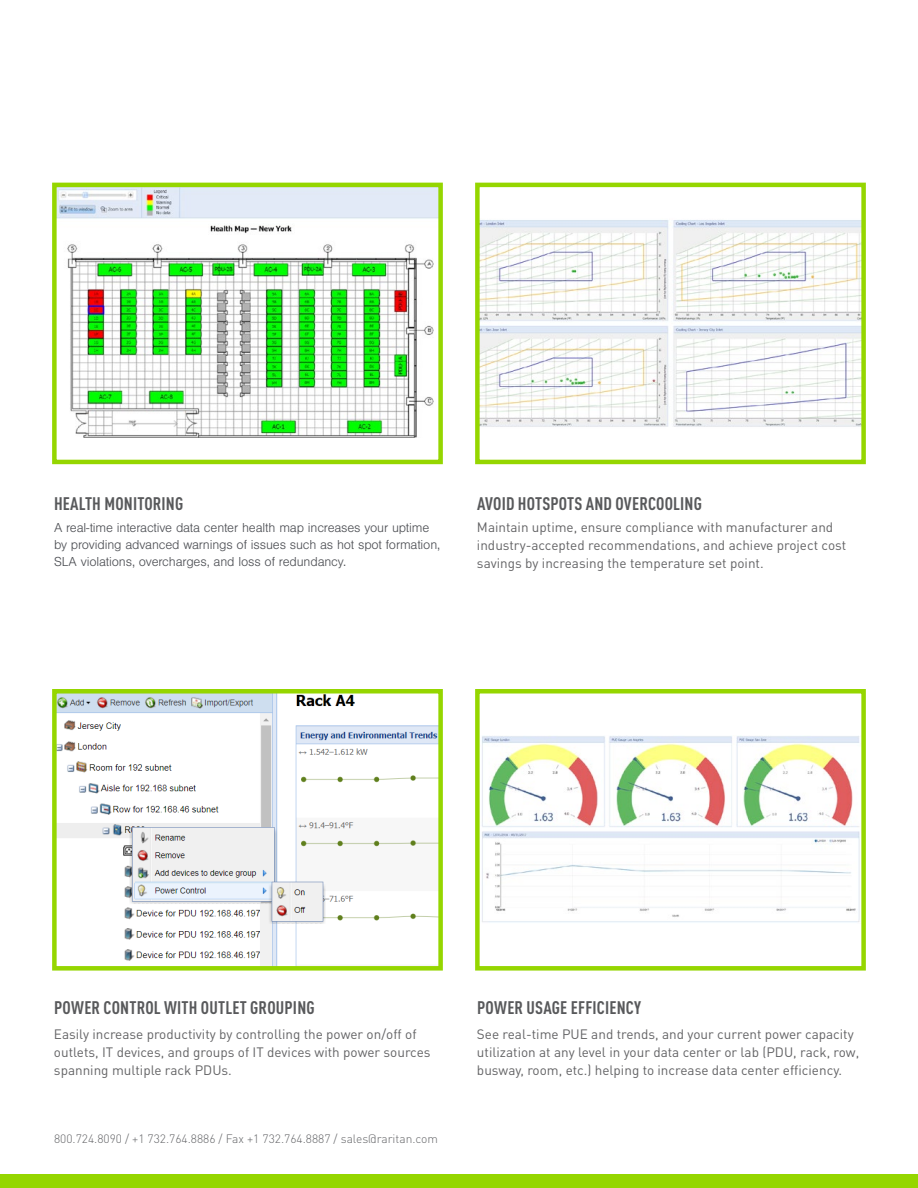
<style>
.page{position:relative;width:918px;height:1188px;background:#fff}
.page>*{position:absolute;margin:0;border:0;box-sizing:border-box;transform-origin:0 0}
.t1{font:700 condensed 18px "DIN Pro";letter-spacing:.01em;color:#58595b}
.t2{font:13.5px/18px "DIN Pro";color:#636365}
.t3{font:300 13.5px/16.8px "Nimbus San";letter-spacing:-.01em;color:#4d4f54}
.t4{font:300 12px "DIN Pro";color:#636467}
</style>
<div class="page">
<svg style="left:475px;top:182px;width:391px;height:283px"></svg>
<svg style="left:52px;top:182px;width:391px;height:283px"></svg>
<svg style="left:475px;top:689px;width:391px;height:282px"></svg>
<svg style="left:52px;top:689px;width:391px;height:282px"></svg>
<div style="left:0;top:1174px;width:918px;height:14px;background:#95d600"></div>
<h1 class="t1" style="left:54px;top:492px;width:131px">HEALTH MONITORING</h1>
<h1 class="t1" style="left:477px;top:492px;width:226px">AVOID HOTSPOTS AND OVERCOOLING</h1>
<p class="t3" style="left:54px;top:520px;width:388px">A real-time interactive data center health map increases your uptime by providing advanced warnings of issues such as hot spot formation,<br>SLA violations, overcharges, and loss of redundancy.</p>
<p class="t2" style="left:477px;top:518px;width:371px">Maintain uptime, ensure compliance with manufacturer and industry-accepted recommendations, and achieve project cost savings by increasing the temperature set point.</p>
<h1 class="t1" style="left:54px;top:997px;width:262px">POWER CONTROL WITH OUTLET GROUPING</h1>
<h1 class="t1" style="left:477px;top:997px;width:166px">POWER USAGE EFFICIENCY</h1>
<p class="t2" style="left:54px;top:1024px;width:378px">Easily increase productivity by controlling the power on/off of outlets, IT devices, and groups of IT devices with power sources spanning multiple rack PDUs.</p>
<p class="t2" style="left:477px;top:1024px;width:384px">See real-time PUE and trends, and your current power capacity utilization at any level in your data center or lab (PDU, rack, row, busway, room, etc.) helping to increase data center efficiency.</p>
<p class="t4" style="left:54px;top:1131px;width:386px">800.724.8090 / +1 732.764.8886 / Fax +1 732.764.8887 / sales@raritan.com</p>
</div>
